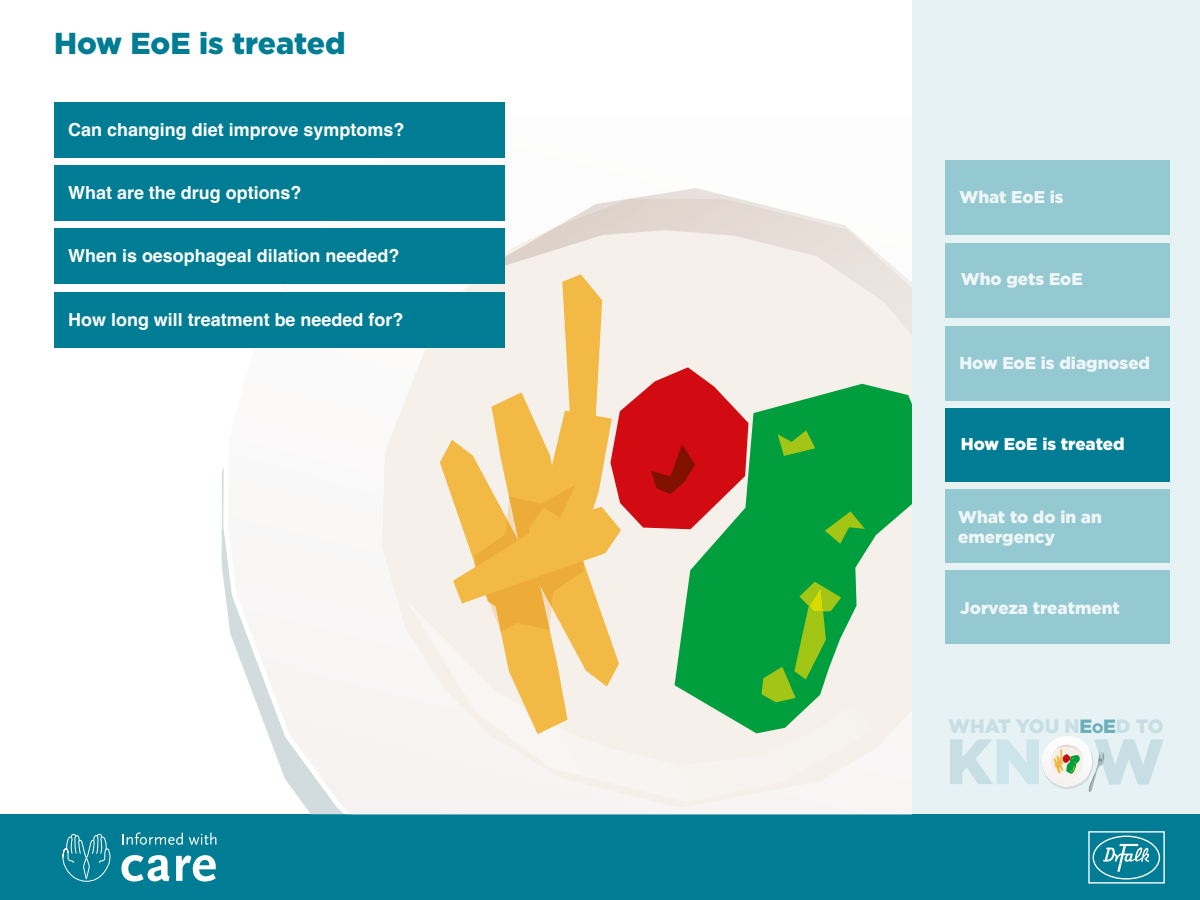
<style>
.page{position:relative;width:1200px;height:900px;background:#fff}
.page>*{position:absolute;margin:0;border:0;box-sizing:border-box;transform-origin:0 0}
.t1{font:900 63.9px "Gotham";color:#c6dee4}
.t2{font:900 30.3px "Gotham";color:#007d94}
.t3{font:900 19.2px "Gotham";color:#c6dee4}
.t4{font:700 18px "Helvetica";color:#fff}
.t5{font:900 16.95px/19.6px "Gotham";color:#fff}
.s1{color:#6caebb}
.s2{font-size:13.65px;color:#6caebb}
.s3{color:#cce5ea}
</style>
<div class="page">
<div style="left:912px;top:0;width:288px;height:900px;background:#e6f2f4"></div>
<div style="left:0;top:814px;width:1200px;height:86px;background:#007d94"></div>
<svg style="left:122px;top:832px;width:61px;height:13px"></svg>
<svg style="left:189px;top:833px;width:27px;height:12px"></svg>
<svg style="left:121px;top:855px;width:49px;height:27px"></svg>
<svg style="left:176px;top:855px;width:40px;height:27px"></svg>
<svg style="left:63px;top:834px;width:48px;height:48px"></svg>
<svg style="left:1088px;top:831px;width:77px;height:53px"></svg>
<svg style="left:1042px;top:736px;width:62px;height:56px"></svg>
<img style="left:228px;top:115px;width:633px;height:699px">
<svg style="left:382px;top:221px;width:530px;height:587px;fill:#f6f0eb"></svg>
<img style="left:472px;top:188px;width:389px;height:41px">
<img style="left:484px;top:198px;width:428px;height:138px">
<div style="left:406px;top:599px;width:506px;height:204px;background:#f7f4f2"></div>
<svg style="left:748px;top:384px;width:164px;height:349px;fill:#009e3d"></svg>
<svg style="left:825px;top:511px;width:40px;height:33px"></svg>
<svg style="left:778px;top:430px;width:37px;height:26px"></svg>
<svg style="left:762px;top:582px;width:79px;height:120px"></svg>
<svg style="left:440px;top:274px;width:308px;height:460px"></svg>
<div style="left:54px;top:102px;width:450px;height:55px;background:#007d94"></div>
<div style="left:54px;top:229px;width:450px;height:55px;background:#007d94"></div>
<div style="left:54px;top:165px;width:450px;height:56px;background:#007d94"></div>
<div style="left:54px;top:292px;width:450px;height:55px;background:#007d94"></div>
<div style="left:945px;top:243px;width:225px;height:75px;background:#95c9d2"></div>
<div style="left:945px;top:160px;width:225px;height:75px;background:#95c9d2"></div>
<div style="left:945px;top:326px;width:225px;height:75px;background:#95c9d2"></div>
<div style="left:945px;top:489px;width:225px;height:74px;background:#95c9d2"></div>
<div style="left:945px;top:408px;width:225px;height:74px;background:#007d94"></div>
<div style="left:945px;top:571px;width:225px;height:73px;background:#95c9d2"></div>
<h2 class="t2" style="left:54px;top:25px;width:293px">How EoE is treated</h2>
<p class="t4" style="left:68px;top:118px;width:338px">Can changing diet improve symptoms?</p>
<p class="t4" style="left:68px;top:182px;width:235px">What are the drug options?</p>
<p class="t4" style="left:68px;top:245px;width:333px">When is oesophageal dilation needed?</p>
<p class="t4" style="left:68px;top:308px;width:337px">How long will treatment be needed for?</p>
<p class="t5" style="left:959px;top:187px;width:106px">What EoE is</p>
<p class="t5" style="left:961px;top:269px;width:123px">Who gets EoE</p>
<p class="t5" style="left:959px;top:353px;width:192px">How EoE is diagnosed</p>
<p class="t5" style="left:961px;top:434px;width:165px">How EoE is treated</p>
<p class="t5" style="left:958px;top:507px;width:145px">What to do in an emergency</p>
<p class="t5" style="left:960px;top:597px;width:161px">Jorveza treatment</p>
<p class="t3" style="left:949px;top:715px;width:217px">WHAT YOU N<span class="s1">E E</span><span class="s2">O</span> D TO</p>
<h1 class="t1" style="left:946px;top:725px;width:220px">K<span class="s3">NO</span>W</h1>
</div>
